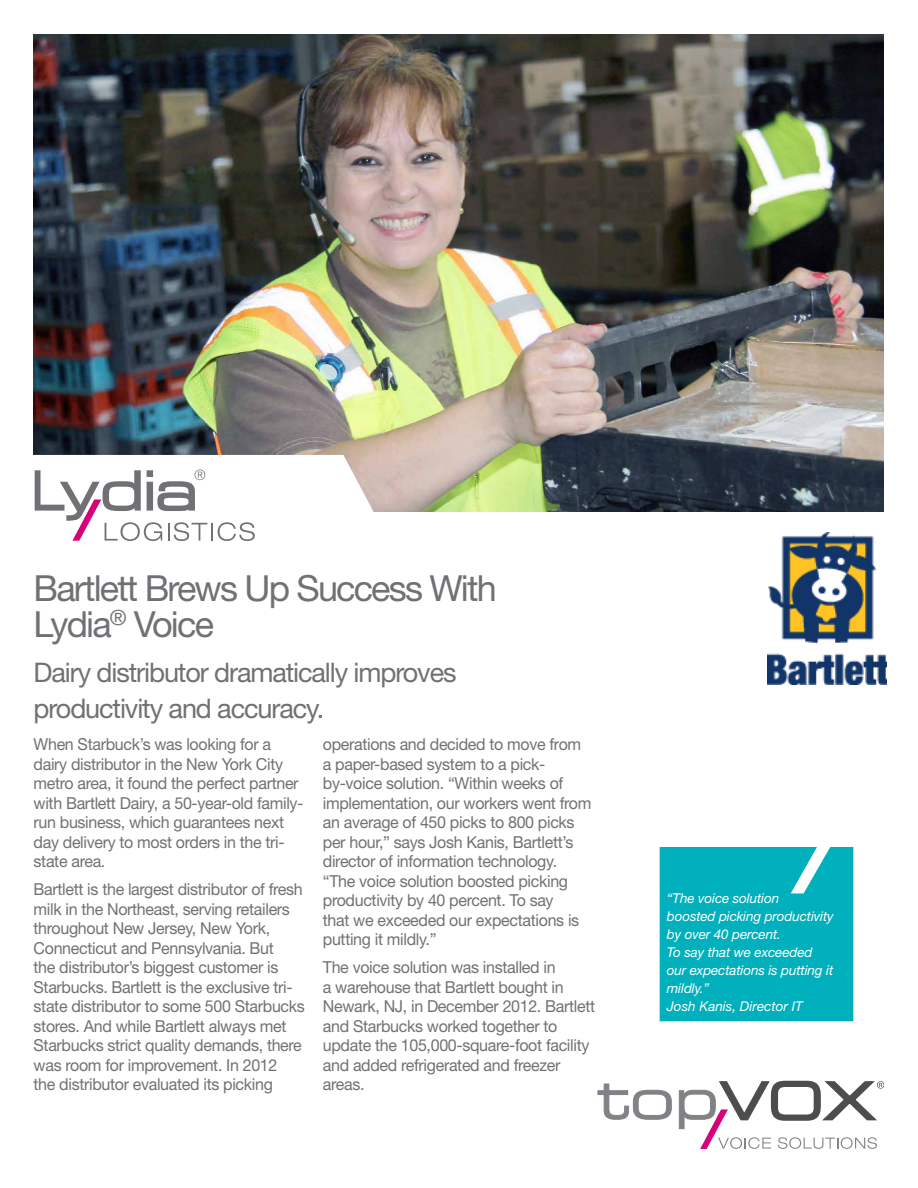
<style>
.page{position:relative;width:918px;height:1188px;background:#fff}
.page>*{position:absolute;margin:0;border:0;box-sizing:border-box;transform-origin:0 0}
.t1{font:36px/36px "Helvetica Neue LT Std";letter-spacing:-.05em;color:#717074}
.t2{font:27px/36px "Helvetica Neue LT Std";letter-spacing:-.04em;color:#717074}
.t3{font:16.5px/19.5px "Helvetica Neue LT Std";letter-spacing:-.02em;color:#717074}
.t4{font:italic 13.5px/18px "Helvetica Neue LT Std";letter-spacing:-.01em;color:#fff}
</style>
<div class="page">
<img style="left:34px;top:34px;width:850px;height:477px">
<svg style="left:34px;top:455px;width:343px;height:86px"></svg>
<svg style="left:598px;top:1084px;width:74px;height:36px"></svg>
<svg style="left:679px;top:1081px;width:205px;height:68px"></svg>
<div style="left:660px;top:847px;width:193px;height:174px;background:#00b0bd"></div>
<img style="left:768px;top:532px;width:119px;height:152px">
<h1 class="t1" style="left:34px;top:570px;width:465px">Bartlett Brews Up Success With<br>Lydia<sup>®</sup> Voice</h1>
<h2 class="t2" style="left:34px;top:654px;width:425px">Dairy distributor dramatically improves productivity and accuracy.</h2>
<p class="t3" style="left:34px;top:735px;width:271px">When Starbuck’s was looking for a dairy distributor in the New York City metro area, it found the perfect partner with Bartlett Dairy, a 50-year-old family&shy;run business, which guarantees next day delivery to most orders in the tri&shy;state area.</p>
<p class="t3" style="left:34px;top:880px;width:273px">Bartlett is the largest distributor of fresh milk in the Northeast, serving retailers throughout New Jersey, New York, Connecticut and Pennsylvania. But<br>the distributor’s biggest customer is Starbucks. Bartlett is the exclusive tri&shy;state distributor to some 500 Starbucks stores. And while Bartlett always met Starbucks strict quality demands, there was room for improvement. In 2012<br>the distributor evaluated its picking</p>
<p class="t3" style="left:323px;top:735px;width:270px">operations and decided to move from a paper-based system to a pick&shy;by-voice solution. “Within weeks of implementation, our workers went from an average of 450 picks to 800 picks per hour,” says Josh Kanis, Bartlett’s director of information technology. “The voice solution boosted picking productivity by 40 percent. To say<br>that we exceeded our expectations is putting it mildly.”</p>
<p class="t3" style="left:323px;top:958px;width:274px">The voice solution was installed in<br>a warehouse that Bartlett bought in<br>Newark, NJ, in December 2012. Bartlett and Starbucks worked together to update the 105,000-square-foot facility and added refrigerated and freezer areas.</p>
<p class="t4" style="left:667px;top:889px;width:168px">“The voice solution<br>boosted picking productivity by over 40 percent.<br>To say that we exceeded our expectations is putting it mildly.”<br>Josh Kanis, Director IT</p>
</div>
